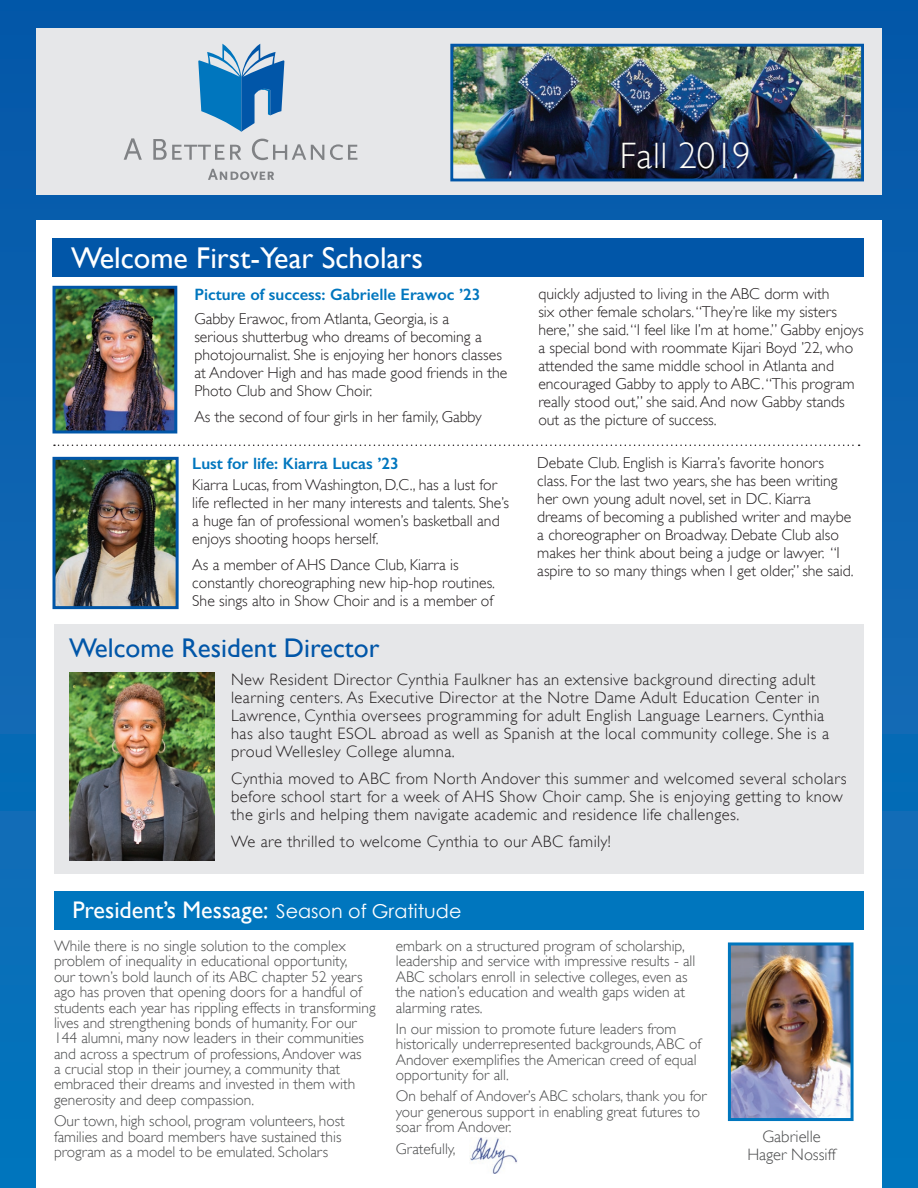
<style>
.page{position:relative;width:918px;height:1188px;background:#fff}
.page>*{position:absolute;margin:0;border:0;box-sizing:border-box;transform-origin:0 0}
.t1{font:300 36.75px "Gill Sans";letter-spacing:.01em;color:#fffef8}
.t2{font:30px "Gill Sans";color:#fff}
.t3{font:27px "Gill Sans";color:#0156a8}
.t4{font:24px "Gill Sans";color:#fff}
.t5{font:300 16.5px/18px "Gill Sans";letter-spacing:.025em;color:#231f20}
.t6{font:600 16.5px "Gill Sans";color:#0076be}
.t7{font:300 16.5px "Gill Sans";color:#4b4c4d}
.t8{font:300 15.75px/18px "Gill Sans";color:#231f20}
.t9{font:300 15.3px/15.5px "Gill Sans";color:#4b4c4d}
.s1{font-family:"Century Gothic";font-size:19.2px}
</style>
<div class="page">
<div style="left:0;top:0;width:918px;height:1188px;background:linear-gradient(to bottom,#0a57a8,#0975bd)"></div>
<div style="left:36px;top:220px;width:846px;height:968px;background:#fff"></div>
<div style="left:54px;top:624px;width:810px;height:250px;background:#e6e7e9"></div>
<hr style="left:0;top:594px;width:1px;height:594px;background:#096eb8">
<div style="left:36px;top:28px;width:846px;height:167px;background:#e6e7e9"></div>
<img style="left:470px;top:1138px;width:47px;height:35px">
<div style="left:54px;top:891px;width:810px;height:39px;background:#0076be"></div>
<img style="left:732px;top:946px;width:118px;height:171px">
<div style="left:728px;top:942px;width:126px;height:179px;border:3px solid #0076be"></div>
<img style="left:56px;top:290px;width:117px;height:140px">
<div style="left:52px;top:286px;width:125px;height:148px;border:3px solid #0156a8"></div>
<img style="left:56px;top:461px;width:119px;height:144px">
<div style="left:52px;top:457px;width:127px;height:152px;border:3px solid #0156a8"></div>
<img style="left:69px;top:673px;width:146px;height:188px">
<div style="left:52px;top:238px;width:812px;height:38px;background:#0156a8"></div>
<svg style="left:198px;top:44px;width:86px;height:88px"></svg>
<svg style="left:124px;top:138px;width:18px;height:22px"></svg>
<svg style="left:153px;top:139px;width:88px;height:21px"></svg>
<svg style="left:252px;top:139px;width:72px;height:21px"></svg>
<svg style="left:330px;top:144px;width:27px;height:16px"></svg>
<svg style="left:208px;top:169px;width:66px;height:11px"></svg>
<img style="left:454px;top:48px;width:406px;height:129px">
<div style="left:450px;top:44px;width:414px;height:137px;border:3px solid #0156a8"></div>
<svg style="left:54px;top:445px;width:806px;height:1px"></svg>
<p class="t1" style="left:620px;top:134px;width:133px">Fall 2019</p>
<p class="t2" style="left:71px;top:240px;width:353px">Welcome First-Year Scholars</p>
<p class="t6" style="left:194px;top:285px;width:288px">Picture of success: Gabrielle Erawoc ’23</p>
<p class="t8" style="left:194px;top:310px;width:315px">Gabby Erawoc, from Atlanta, Georgia, is a<br>serious shutterbug who dreams of becoming a photojournalist. She is enjoying her honors classes at Andover High and has made good friends in the Photo Club and Show Choir.</p>
<p class="t8" style="left:194px;top:407px;width:289px">As the second of four girls in her family, Gabby</p>
<p class="t6" style="left:192px;top:454px;width:208px">Lust for life: Kiarra Lucas ’23</p>
<p class="t8" style="left:192px;top:476px;width:318px">Kiarra Lucas, from Washington, D.C., has a lust for life reflected in her many interests and talents. She’s a huge fan of professional women’s basketball and enjoys shooting hoops herself.</p>
<p class="t8" style="left:192px;top:556px;width:304px">As a member of AHS Dance Club, Kiarra is constantly choreographing new hip-hop routines.<br>She sings alto in Show Choir and is a member of</p>
<p class="t3" style="left:69px;top:632px;width:312px">Welcome Resident Director</p>
<p class="t8" style="left:538px;top:285px;width:293px">quickly adjusted to living in the ABC dorm with</p>
<p class="t8" style="left:538px;top:303px;width:327px">six other female scholars. “They’re like my sisters here,” she said. “I feel like I’m at home.” Gabby enjoys a special bond with roommate Kijari Boyd ’22, who attended the same middle school in Atlanta and encouraged Gabby to apply to ABC. “This program really stood out,” she said. And now Gabby stands out as the picture of success.</p>
<p class="t8" style="left:537px;top:454px;width:318px">Debate Club. English is Kiarra’s favorite honors class. For the last two years, she has been writing her own young adult novel, set in DC. Kiarra dreams of becoming a published writer and maybe a choreographer on Broadway. Debate Club also makes her think about being a judge or lawyer. “I aspire to so many things when I get older,” she said.</p>
<p class="t5" style="left:231px;top:671px;width:599px">New Resident Director Cynthia Faulkner has an extensive background directing adult learning centers. As Executive Director at the Notre Dame Adult Education Center in Lawrence, Cynthia oversees programming for adult English Language Learners. Cynthia has also taught ESOL abroad as well as Spanish at the local community college. She is a proud Wellesley College alumna.</p>
<p class="t5" style="left:231px;top:770px;width:617px">Cynthia moved to ABC from North Andover this summer and welcomed several scholars before school start for a week of AHS Show Choir camp. She is enjoying getting to know the girls and helping them navigate academic and residence life challenges.</p>
<p class="t5" style="left:231px;top:833px;width:381px">We are thrilled to welcome Cynthia to our ABC family!</p>
<p class="t4" style="left:72px;top:896px;width:391px">President’s Message: <span class="s1">Season of Gratitude</span></p>
<p class="t9" style="left:54px;top:938px;width:323px">While there is no single solution to the complex problem of inequality in educational opportunity,<br>our town’s bold launch of its ABC chapter 52 years ago has proven that opening doors for a handful of students each year has rippling effects in transforming lives and strengthening bonds of humanity. For our 144 alumni, many now leaders in their communities and across a spectrum of professions, Andover was<br>a crucial stop in their journey, a community that embraced their dreams and invested in them with generosity and deep compassion.</p>
<p class="t9" style="left:54px;top:1113px;width:292px">Our town, high school, program volunteers, host families and board members have sustained this program as a model to be emulated. Scholars</p>
<p class="t9" style="left:396px;top:938px;width:301px">embark on a structured program of scholarship, leadership and service with impressive results - all ABC scholars enroll in selective colleges, even as the nation’s education and wealth gaps widen at alarming rates.</p>
<p class="t9" style="left:396px;top:1021px;width:307px">In our mission to promote future leaders from historically underrepresented backgrounds, ABC of Andover exemplifies the American creed of equal opportunity for all.</p>
<p class="t9" style="left:396px;top:1089px;width:312px">On behalf of Andover’s ABC scholars, thank you for your generous support in enabling great futures to soar from Andover.</p>
<p class="t9" style="left:396px;top:1141px;width:61px">Gratefully,</p>
<p class="t7" style="left:762px;top:1127px;width:60px">Gabrielle</p>
<p class="t7" style="left:747px;top:1145px;width:90px">Hager Nossiff</p>
</div>
